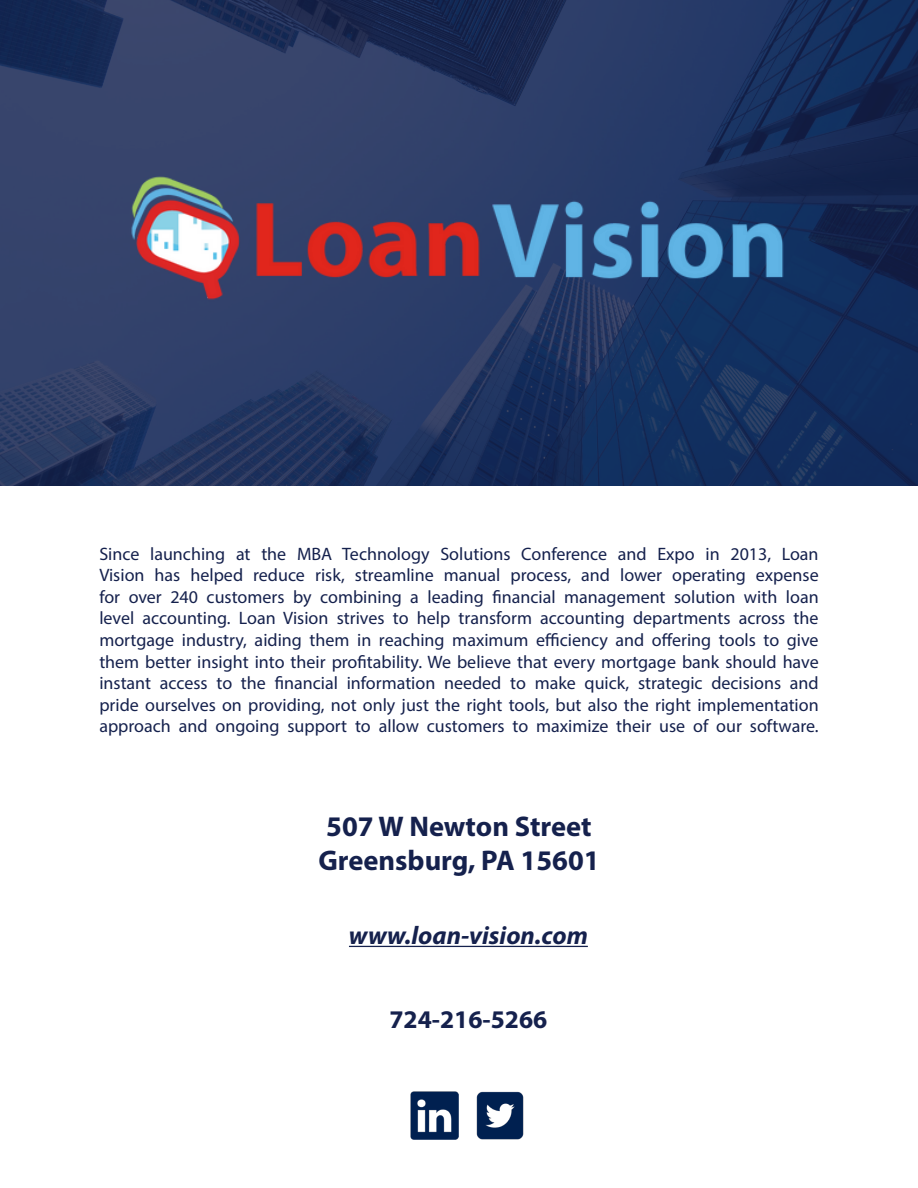
<style>
.page{position:relative;width:918px;height:1188px;background:#fff}
.page>*{position:absolute;margin:0;border:0;box-sizing:border-box;transform-origin:0 0}
.t1{font:700 28.5px "Myriad Pro";color:#15214d}
.t2{font:italic 700 25.5px "Myriad Pro";color:#15214d}
.t3{font:700 25.5px "Myriad Pro";color:#15214d}
.t4{font:18px/21.6px "Myriad Pro";color:#15214d;text-align:justify}
</style>
<div class="page">
<svg style="left:0;top:0;width:918px;height:486px;background:#223560"></svg>
<img style="left:108px;top:148px;width:700px;height:175px">
<hr style="left:349px;top:946px;width:239px;height:1px;background:#15214d">
<img style="left:411px;top:1092px;width:47px;height:47px">
<img style="left:476px;top:1092px;width:48px;height:47px">
<p class="t4" style="left:99px;top:542px;width:721px">Since launching at the MBA Technology Solutions Conference and Expo in 2013, Loan Vision has helped reduce risk, streamline manual process, and lower operating expense for over 240 customers by combining a leading financial management solution with loan level accounting. Loan Vision strives to help transform accounting departments across the mortgage industry, aiding them in reaching maximum efficiency and offering tools to give them better insight into their profitability. We believe that every mortgage bank should have instant access to the financial information needed to make quick, strategic decisions and pride ourselves on providing, not only just the right tools, but also the right implementation approach and ongoing support to allow customers to maximize their use of our software.</p>
<p class="t1" style="left:326px;top:808px;width:267px">507 W Newton Street</p>
<p class="t1" style="left:318px;top:842px;width:283px">Greensburg, PA 15601</p>
<p class="t2" style="left:349px;top:919px;width:240px">www.loan-vision.com</p>
<p class="t3" style="left:389px;top:1003px;width:159px">724-216-5266</p>
</div>
